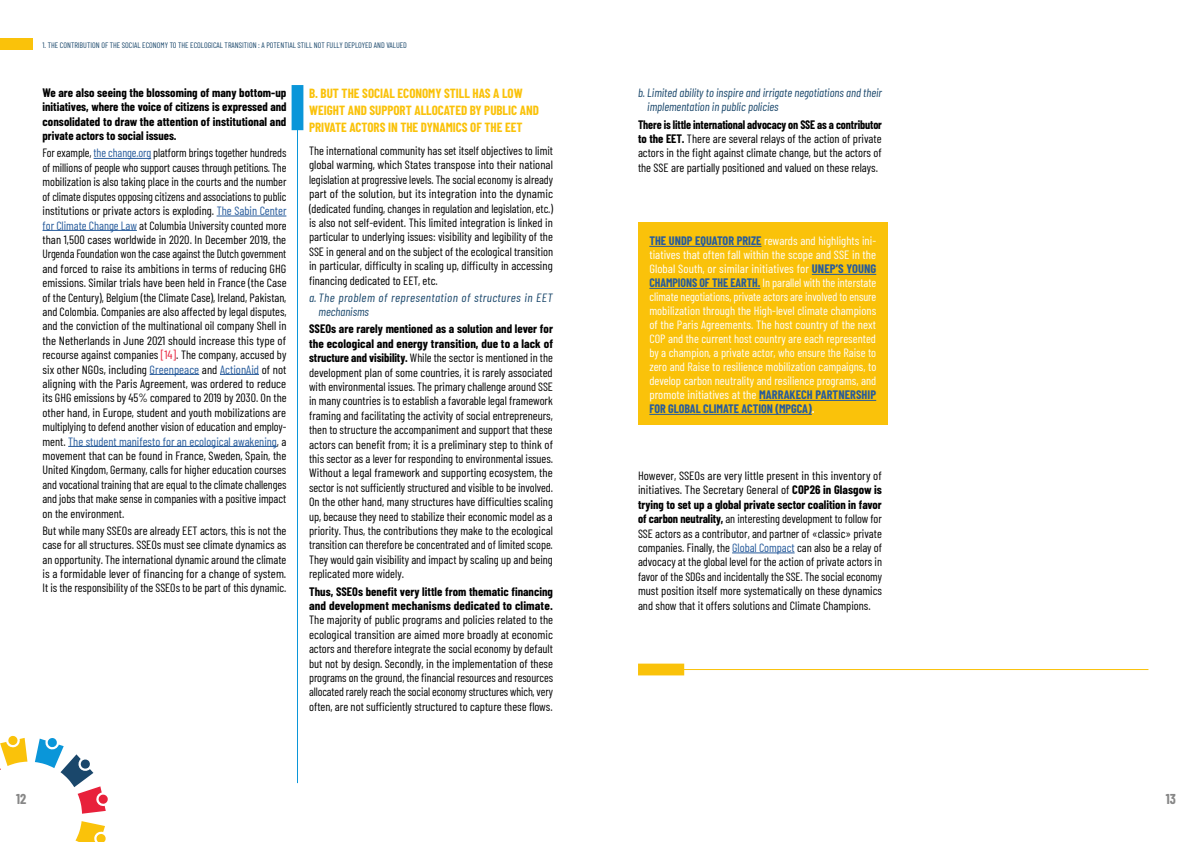
<style>
.page{position:relative;width:1191px;height:842px;background:#fff}
.page>*{position:absolute;margin:0;border:0;box-sizing:border-box;transform-origin:0 0}
.t1{font:700 14px "Barlow Condensed";color:#878787}
.t2{font:700 13px/17px "Barlow Condensed";color:#fac20a}
.t3{font:12px/14.4px "Barlow Condensed";color:#000;text-align:justify}
.t4{font:12px/14px "Barlow Condensed";color:#fff;text-align:justify}
.t5{font:700 12px/14.4px "Barlow Condensed";letter-spacing:.005em;color:#000;text-align:justify}
.t6{font:italic 12px/14.4px "Barlow Condensed";color:#1a476b}
.t7{font:italic 12px/14.4px "Barlow Condensed";letter-spacing:.03em;color:#1a476b;scale:1.05 1}
.t8{font:8px "Barlow Condensed";color:#1a476b}
.s1{color:#275b9b}
.s2{color:#e8213b}
.s3{font-weight:700}
.s4{font-weight:700;color:#275b9b}
</style>
<div class="page">
<hr style="left:94px;top:158px;width:57px;height:1px;background:#275b9b">
<hr style="left:216px;top:216px;width:70px;height:1px;background:#275b9b">
<hr style="left:43px;top:230px;width:94px;height:1px;background:#275b9b">
<hr style="left:149px;top:374px;width:50px;height:1px;background:#275b9b">
<hr style="left:220px;top:374px;width:39px;height:1px;background:#275b9b">
<hr style="left:68px;top:446px;width:209px;height:1px;background:#275b9b">
<hr style="left:732px;top:553px;width:62px;height:1px;background:#275b9b">
<svg style="left:291px;top:85px;width:12px;height:698px"></svg>
<svg style="left:638px;top:664px;width:510px;height:11px"></svg>
<div style="left:0;top:38px;width:33px;height:12px;background:#fac20a"></div>
<svg style="left:75px;top:821px;width:31px;height:21px"></svg>
<svg style="left:35px;top:738px;width:73px;height:76px"></svg>
<svg style="left:0;top:735px;width:27px;height:35px"></svg>
<div style="left:638px;top:222px;width:249px;height:203px;background:#fac20a"></div>
<hr style="left:649px;top:246px;width:112px;height:1px;background:#275b9b">
<hr style="left:812px;top:274px;width:64px;height:1px;background:#275b9b">
<hr style="left:649px;top:288px;width:111px;height:1px;background:#275b9b">
<hr style="left:759px;top:400px;width:117px;height:1px;background:#275b9b">
<hr style="left:649px;top:414px;width:163px;height:1px;background:#275b9b">
<p class="t8" style="left:43px;top:39px;width:366px">1. THE CONTRIBUTION OF THE SOCIAL ECONOMY TO THE ECOLOGICAL TRANSITION : A POTENTIAL STILL NOT FULLY DEPLOYED AND VALUED</p>
<p class="t5" style="left:43px;top:85px;width:245px">We are also seeing the blossoming of many bottom-up initiatives, where the voice of citizens is expressed and consolidated to draw the attention of institutional and private actors to social issues.</p>
<p class="t3" style="left:43px;top:145px;width:246px">For example, <span class="s1">the change.org</span> platform brings together hundreds of millions of people who support causes through petitions. The mobilization is also taking place in the courts and the number of climate disputes opposing citizens and associations to public institutions or private actors is exploding. <span class="s1">The Sabin Center for Climate Change Law</span> at Columbia University counted more than 1,500 cases worldwide in 2020. In December 2019, the Urgenda Foundation won the case against the Dutch government and forced to raise its ambitions in terms of reducing GHG emissions. Similar trials have been held in France (the Case of the Century), Belgium (the Climate Case), Ireland, Pakistan, and Colombia. Companies are also affected by legal disputes, and the conviction of the multinational oil company Shell in the Netherlands in June 2021 should increase this type of recourse against companies <span class="s2">[14]</span>. The company, accused by six other NGOs, including <span class="s1">Greenpeace</span> and <span class="s1">ActionAid</span> of not aligning with the Paris Agreement, was ordered to reduce its GHG emissions by 45% compared to 2019 by 2030. On the other hand, in Europe, student and youth mobilizations are multiplying to defend another vision of education and employ&shy;ment. <span class="s1">The student manifesto for an ecological awakening</span>, a movement that can be found in France, Sweden, Spain, the United Kingdom, Germany, calls for higher education courses and vocational training that are equal to the climate challenges and jobs that make sense in companies with a positive impact on the environment.</p>
<p class="t3" style="left:43px;top:522px;width:245px">But while many SSEOs are already EET actors, this is not the case for all structures. SSEOs must see climate dynamics as an opportunity. The international dynamic around the climate is a formidable lever of financing for a change of system.<br>It is the responsibility of the SSEOs to be part of this dynamic.</p>
<p class="t2" style="left:309px;top:84px;width:231px">B. BUT THE SOCIAL ECONOMY STILL HAS A LOW<br>WEIGHT AND SUPPORT ALLOCATED BY PUBLIC AND<br>PRIVATE ACTORS IN THE DYNAMICS OF THE EET</p>
<p class="t3" style="left:309px;top:143px;width:246px">The international community has set itself objectives to limit global warming, which States transpose into their national legislation at progressive levels. The social economy is already part of the solution, but its integration into the dynamic (dedicated funding, changes in regulation and legislation, etc.) is also not self-evident. This limited integration is linked in particular to underlying issues: visibility and legibility of the SSE in general and on the subject of the ecological transition in particular, difficulty in scaling up, difficulty in accessing financing dedicated to EET, etc.</p>
<p class="t7" style="left:318px;top:289px;width:224px;text-indent:-9px">a. The problem of representation of structures in EET mechanisms</p>
<p class="t3" style="left:309px;top:321px;width:245px"><span class="s3">SSEOs are rarely mentioned as a solution and lever for the ecological and energy transition, due to a lack of structure and visibility.</span> While the sector is mentioned in the development plan of some countries, it is rarely associated with environmental issues. The primary challenge around SSE in many countries is to establish a favorable legal framework framing and facilitating the activity of social entrepreneurs, then to structure the accompaniment and support that these actors can benefit from; it is a preliminary step to think of this sector as a lever for responding to environmental issues.<br>Without a legal framework and supporting ecosystem, the sector is not sufficiently structured and visible to be involved.<br>On the other hand, many structures have difficulties scaling up, because they need to stabilize their economic model as a priority. Thus, the contributions they make to the ecological transition can therefore be concentrated and of limited scope.<br>They would gain visibility and impact by scaling up and being replicated more widely.</p>
<p class="t5" style="left:309px;top:583px;width:245px">Thus, SSEOs benefit very little from thematic financing and development mechanisms dedicated to climate.</p>
<p class="t3" style="left:309px;top:612px;width:245px">The majority of public programs and policies related to the ecological transition are aimed more broadly at economic actors and therefore integrate the social economy by default but not by design. Secondly, in the implementation of these programs on the ground, the financial resources and resources allocated rarely reach the social economy structures which, very often, are not sufficiently structured to capture these flows.</p>
<p class="t6" style="left:647px;top:85px;width:236px;text-indent:-9px">b. Limited ability to inspire and irrigate negotiations and their implementation in public policies</p>
<p class="t3" style="left:638px;top:116px;width:245px"><span class="s3">There is little international advocacy on SSE as a contributor to the EET.</span> There are several relays of the action of private actors in the fight against climate change, but the actors of the SSE are partially positioned and valued on these relays.</p>
<p class="t4" style="left:649px;top:233px;width:228px"><span class="s4">THE UNDP EQUATOR PRIZE</span> rewards and highlights ini&shy;tiatives that often fall within the scope and SSE in the Global South, or similar initiatives for <span class="s4">UNEP’S YOUNG CHAMPIONS OF THE EARTH.</span> In parallel with the interstate climate negotiations, private actors are involved to ensure mobilization through the High-level climate champions of the Paris Agreements. The host country of the next COP and the current host country are each represented by a champion, a private actor, who ensure the Raise to zero and Raise to resilience mobilization campaigns, to develop carbon neutrality and resilience programs, and promote initiatives at the <span class="s4">MARRAKECH PARTNERSHIP FOR GLOBAL CLIMATE ACTION (MPGCA)</span><span class="s3">.</span></p>
<p class="t3" style="left:638px;top:468px;width:245px">However, SSEOs are very little present in this inventory of initiatives. The Secretary General of <span class="s3">COP26 in Glasgow is trying to set up a global private sector coalition in favor of carbon neutrality,</span> an interesting development to follow for SSE actors as a contributor, and partner of «classic» private companies. Finally, the <span class="s1">Global Compact</span> can also be a relay of advocacy at the global level for the action of private actors in favor of the SDGs and incidentally the SSE. The social economy must position itself more systematically on these dynamics and show that it offers solutions and Climate Champions.</p>
<p class="t1" style="left:16px;top:789px;width:12px">12</p>
<p class="t1" style="left:1166px;top:789px;width:12px">13</p>
</div>
